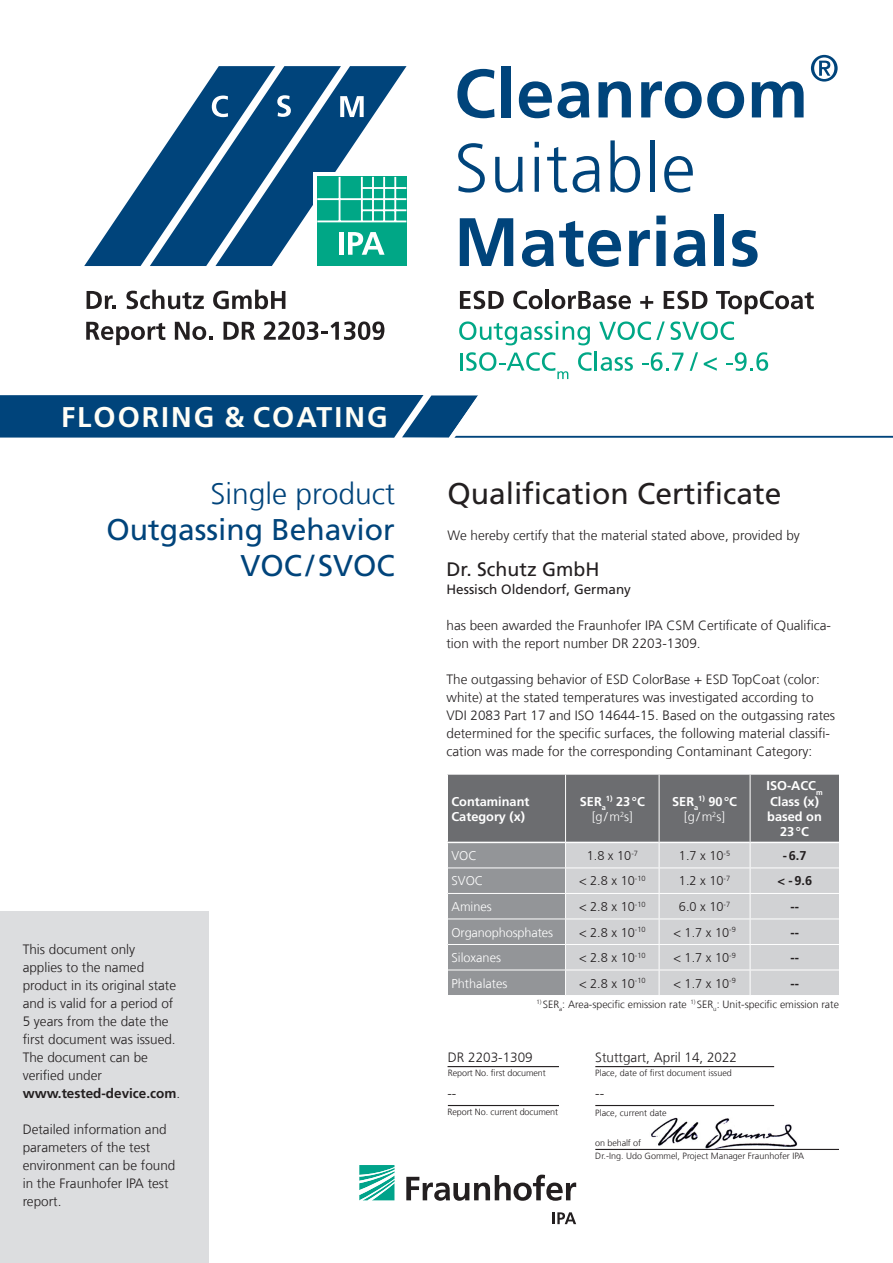
<style>
.page{position:relative;width:893px;height:1263px;background:#fff}
.page>*{position:absolute;margin:0;border:0;box-sizing:border-box;transform-origin:0 0}
.t1{font:30px "Frutiger LT Com";color:#00447b}
.t2{font:30px "Frutiger LT Com";color:#231f20}
.t3{font:300 30px "Frutiger LT Com";color:#00447b}
.t4{font:700 28.5px "Frutiger LT Com";letter-spacing:.07em;color:#fffef6}
.t5{font:19.5px "Frutiger LT Com";color:#231f20}
.t6{font:300 13.5px/18px "Frutiger LT Com";color:#231f20}
.t7{font:13.5px "Frutiger LT Com";color:#231f20}
.t8{font:300 12.75px "Frutiger LT Com";color:#231f20}
.t9{font:700 12.75px/15.3px "Frutiger LT Com";color:#fff;text-align:center}
.t10{font:300 12.75px "Frutiger LT Com";color:#fff}
.t11{font:700 12.75px "Frutiger LT Com";color:#231f20}
.t12{font:300 10.5px "Frutiger LT Com";color:#231f20}
.t13{font:300 9px "Frutiger LT Com";color:#231f20}
.s1{font-weight:700}
.s2{font-weight:300}
</style>
<div class="page">
<img style="left:649px;top:1117px;width:150px;height:32px">
<svg style="left:359px;top:1165px;width:35px;height:35px"></svg>
<svg style="left:406px;top:1174px;width:170px;height:27px"></svg>
<svg style="left:552px;top:1212px;width:24px;height:12px"></svg>
<div style="left:0;top:911px;width:208px;height:352px;background:#dcdddf"></div>
<hr style="left:452px;top:436px;width:441px;height:2px;background:#00447b">
<svg style="left:0;top:395px;width:485px;height:43px;background:#105083"></svg>
<hr style="left:595px;top:1149px;width:244px;height:1px;background:#231f20">
<hr style="left:595px;top:1066px;width:179px;height:1px;background:#231f20">
<hr style="left:595px;top:1105px;width:179px;height:1px;background:#231f20">
<hr style="left:448px;top:1066px;width:111px;height:1px;background:#231f20">
<hr style="left:448px;top:1105px;width:111px;height:1px;background:#231f20">
<svg style="left:460px;top:218px;width:53px;height:48px"></svg>
<svg style="left:522px;top:221px;width:99px;height:46px"></svg>
<svg style="left:629px;top:230px;width:21px;height:36px"></svg>
<svg style="left:656px;top:216px;width:10px;height:50px"></svg>
<svg style="left:674px;top:230px;width:31px;height:37px"></svg>
<div style="left:715px;top:215px;width:9px;height:51px;background:#00447b"></div>
<svg style="left:732px;top:230px;width:26px;height:37px"></svg>
<svg style="left:458px;top:143px;width:27px;height:50px"></svg>
<svg style="left:495px;top:157px;width:28px;height:36px"></svg>
<svg style="left:535px;top:142px;width:4px;height:6px"></svg>
<svg style="left:535px;top:157px;width:4px;height:35px"></svg>
<svg style="left:547px;top:147px;width:20px;height:46px"></svg>
<svg style="left:573px;top:156px;width:27px;height:37px"></svg>
<svg style="left:610px;top:140px;width:30px;height:53px"></svg>
<div style="left:650px;top:140px;width:5px;height:52px;background:#00447b"></div>
<svg style="left:664px;top:156px;width:29px;height:37px"></svg>
<svg style="left:457px;top:69px;width:37px;height:49px"></svg>
<div style="left:502px;top:66px;width:9px;height:51px;background:#00447b"></div>
<svg style="left:519px;top:81px;width:33px;height:37px"></svg>
<svg style="left:558px;top:81px;width:31px;height:37px"></svg>
<svg style="left:598px;top:81px;width:33px;height:36px"></svg>
<svg style="left:641px;top:81px;width:103px;height:37px"></svg>
<svg style="left:752px;top:81px;width:52px;height:36px"></svg>
<svg style="left:811px;top:55px;width:27px;height:27px"></svg>
<svg style="left:84px;top:66px;width:323px;height:200px"></svg>
<svg style="left:87px;top:291px;width:29px;height:18px"></svg>
<svg style="left:126px;top:290px;width:78px;height:19px"></svg>
<svg style="left:213px;top:290px;width:72px;height:19px"></svg>
<svg style="left:86px;top:322px;width:79px;height:23px"></svg>
<svg style="left:175px;top:322px;width:38px;height:18px"></svg>
<svg style="left:223px;top:322px;width:32px;height:18px"></svg>
<svg style="left:264px;top:321px;width:120px;height:19px"></svg>
<svg style="left:460px;top:291px;width:44px;height:18px"></svg>
<svg style="left:513px;top:291px;width:29px;height:18px"></svg>
<hr style="left:545px;top:290px;width:4px;height:19px;background:#231f20">
<svg style="left:551px;top:291px;width:80px;height:18px"></svg>
<svg style="left:640px;top:296px;width:13px;height:13px"></svg>
<svg style="left:664px;top:291px;width:43px;height:18px"></svg>
<svg style="left:716px;top:291px;width:98px;height:23px"></svg>
<svg style="left:459px;top:321px;width:131px;height:24px"></svg>
<svg style="left:599px;top:321px;width:135px;height:19px"></svg>
<hr style="left:460px;top:353px;width:3px;height:17px;background:#00a786">
<svg style="left:466px;top:352px;width:102px;height:27px"></svg>
<svg style="left:578px;top:351px;width:55px;height:20px"></svg>
<svg style="left:642px;top:352px;width:41px;height:19px"></svg>
<svg style="left:690px;top:352px;width:8px;height:19px"></svg>
<svg style="left:704px;top:357px;width:13px;height:14px"></svg>
<svg style="left:726px;top:352px;width:42px;height:19px"></svg>
<svg style="left:447px;top:775px;width:392px;height:220px;background:#a8a9ac"></svg>
<hr style="left:446px;top:893px;width:2px;height:26px;background:#fff">
<hr style="left:446px;top:919px;width:2px;height:25px;background:#fff">
<hr style="left:446px;top:944px;width:2px;height:26px;background:#fff">
<hr style="left:446px;top:970px;width:2px;height:25px;background:#fff">
<h2 class="t4" style="left:61px;top:400px;width:328px">FLOORING &amp; COATING</h2>
<h1 class="t3" style="left:211px;top:476px;width:186px">Single product</h1>
<h1 class="t1" style="left:106px;top:512px;width:290px">Outgassing Behavior</h1>
<h1 class="t1" style="left:241px;top:548px;width:156px">VOC/ SVOC</h1>
<p class="t6" style="left:23px;top:940px;width:159px">This document only<br>applies to the named product in its original state and is valid for a period of<br>5 years from the date the first document was issued.<br>The document can be verified under <span class="s1">www.tested-device.com</span>.</p>
<p class="t6" style="left:23px;top:1120px;width:154px">Detailed information and parameters of the test environment can be found in the Fraunhofer IPA test report.</p>
<h1 class="t2" style="left:448px;top:476px;width:336px">Qualification Certificate</h1>
<p class="t6" style="left:448px;top:526px;width:354px">We hereby certify that the material stated above, provided by</p>
<h3 class="t5" style="left:446px;top:558px;width:155px">Dr. Schutz GmbH</h3>
<p class="t7" style="left:446px;top:581px;width:186px">Hessisch Oldendorf, Germany</p>
<p class="t6" style="left:446px;top:616px;width:386px">has been awarded the Fraunhofer IPA CSM Certificate of Qualifica&shy;tion with the report number DR 2203-1309.</p>
<p class="t6" style="left:446px;top:670px;width:390px">The outgassing behavior of ESD ColorBase + ESD TopCoat (color: white) at the stated temperatures was investigated according to VDI 2083 Part 17 and ISO 14644-15. Based on the outgassing rates determined for the specific surfaces, the following material classifi&shy;cation was made for the corresponding Contaminant Category:</p>
<p class="t9" style="left:451px;top:794px;width:79px;text-align:left">Contaminant<br>Category (x)</p>
<p class="t9" style="left:580px;top:794px;width:66px">SER<sub>a</sub><sup>1)</sup> 23°C <span class="s2">[g/m</span><sup>2</sup><span class="s2">s]</span></p>
<p class="t9" style="left:672px;top:794px;width:66px">SER<sub>a</sub><sup>1)</sup> 90°C <span class="s2">[g/m</span><sup>2</sup><span class="s2">s]</span></p>
<p class="t9" style="left:766px;top:778px;width:58px">ISO-ACC<sub>m<br></sub>Class (x) based on<br>23°C</p>
<p class="t10" style="left:451px;top:848px;width:27px">VOC</p>
<p class="t8" style="left:587px;top:848px;width:53px">1.8 x 10<sup>-7</sup></p>
<p class="t8" style="left:679px;top:848px;width:53px">1.7 x 10<sup>-5</sup></p>
<p class="t11" style="left:783px;top:848px;width:25px">-6.7</p>
<p class="t10" style="left:451px;top:874px;width:33px">SVOC</p>
<p class="t8" style="left:579px;top:874px;width:68px">&lt; 2.8 x 10<sup>-10</sup></p>
<p class="t8" style="left:679px;top:874px;width:53px">1.2 x 10<sup>-7</sup></p>
<p class="t11" style="left:777px;top:873px;width:36px">&lt; -9.6</p>
<p class="t10" style="left:451px;top:899px;width:42px">Amines</p>
<p class="t8" style="left:579px;top:899px;width:68px">&lt; 2.8 x 10<sup>-10</sup></p>
<p class="t8" style="left:679px;top:899px;width:53px">6.0 x 10<sup>-7</sup></p>
<p class="t11" style="left:790px;top:899px;width:10px">--</p>
<p class="t10" style="left:451px;top:925px;width:103px">Organophosphates</p>
<p class="t8" style="left:579px;top:925px;width:68px">&lt; 2.8 x 10<sup>-10</sup></p>
<p class="t8" style="left:673px;top:925px;width:64px">&lt; 1.7 x 10<sup>-9</sup></p>
<p class="t11" style="left:790px;top:924px;width:10px">--</p>
<p class="t10" style="left:451px;top:950px;width:51px">Siloxanes</p>
<p class="t8" style="left:579px;top:950px;width:68px">&lt; 2.8 x 10<sup>-10</sup></p>
<p class="t8" style="left:673px;top:950px;width:64px">&lt; 1.7 x 10<sup>-9</sup></p>
<p class="t11" style="left:790px;top:950px;width:10px">--</p>
<p class="t10" style="left:451px;top:976px;width:57px">Phthalates</p>
<p class="t8" style="left:579px;top:976px;width:68px">&lt; 2.8 x 10<sup>-10</sup></p>
<p class="t8" style="left:673px;top:976px;width:64px">&lt; 1.7 x 10<sup>-9</sup></p>
<p class="t11" style="left:790px;top:976px;width:10px">--</p>
<p class="t12" style="left:536px;top:998px;width:304px"><sup>1)</sup> SER<sub>a</sub>: Area-specific emission rate <sup>1)</sup> SER<sub>u</sub>: Unit-specific emission rate</p>
<p class="t6" style="left:448px;top:1048px;width:86px">DR 2203-1309</p>
<p class="t6" style="left:595px;top:1048px;width:143px">Stuttgart, April 14, 2022</p>
<p class="t13" style="left:448px;top:1068px;width:99px">Report No. first document</p>
<p class="t13" style="left:595px;top:1067px;width:138px">Place, date of first document issued</p>
<p class="t13" style="left:448px;top:1107px;width:112px">Report No. current document</p>
<p class="t6" style="left:447px;top:1084px;width:10px">--</p>
<p class="t6" style="left:595px;top:1084px;width:10px">--</p>
<p class="t13" style="left:595px;top:1108px;width:73px">Place, current date</p>
<p class="t13" style="left:595px;top:1137px;width:47px">on behalf of</p>
<p class="t13" style="left:595px;top:1151px;width:210px">Dr.-Ing. Udo Gommel, Project Manager Fraunhofer IPA</p>
</div>
